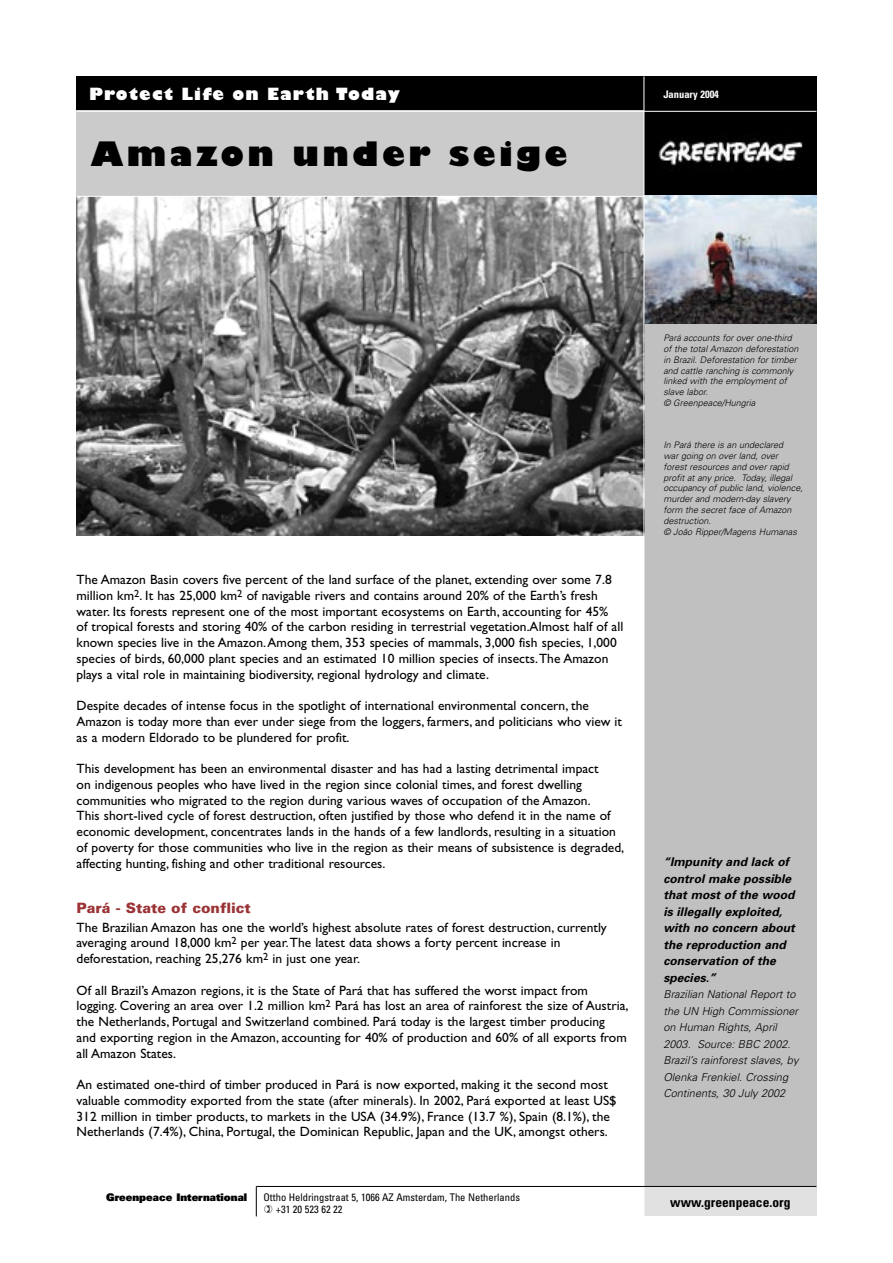
<style>
.page{position:relative;width:893px;height:1263px;background:#fff}
.page>*{position:absolute;margin:0;border:0;box-sizing:border-box;transform-origin:0 0}
.t1{font:800 33px "Gill Sans";letter-spacing:.1em;color:#000}
.t2{font:800 16.5px "Gill Sans";letter-spacing:.07em;color:#fff}
.t3{font:900 14.25px "Univers";color:#9b3336}
.t4{font:13.5px/15.8px "Gill Sans";color:#000}
.t5{font:700 condensed 13.5px "Univers";color:#000}
.t6{font:italic 700 12px/16.5px "Univers";letter-spacing:.005em;color:#000}
.t7{font:italic 300 10.95px/16.5px "Univers";color:#000}
.t8{font:condensed 10.5px/12.5px "Univers";color:#000}
.t9{font:900 10.5px "Univers";color:#000}
.t10{font:700 condensed 10.5px "Univers";color:#fff}
.t11{font:italic 300 9px/10.8px "Univers";color:#000}
</style>
<div class="page">
<div style="left:644px;top:196px;width:172px;height:990px;background:#c0c0c0"></div>
<img style="left:77px;top:197px;width:567px;height:339px">
<div style="left:77px;top:77px;width:567px;height:34px;background:#000"></div>
<div style="left:644px;top:1186px;width:172px;height:30px;background:#e1e1e1"></div>
<div style="left:77px;top:111px;width:567px;height:85px;background:#cbcbcb"></div>
<hr style="left:256px;top:1186px;width:1px;height:30px;background:#000">
<div style="left:644px;top:77px;width:172px;height:119px;background:#000"></div>
<img style="left:658px;top:138px;width:145px;height:28px">
<hr style="left:77px;top:111px;width:739px;height:1px;background:#fff">
<img style="left:645px;top:196px;width:171px;height:127px">
<hr style="left:644px;top:77px;width:1px;height:1139px;background:#fff">
<hr style="left:256px;top:1186px;width:560px;height:1px;background:#000">
<p class="t2" style="left:89px;top:84px;width:312px">Protect Life on Earth Today</p>
<h1 class="t1" style="left:91px;top:133px;width:478px">Amazon under seige</h1>
<p class="t10" style="left:663px;top:88px;width:57px">January 2004</p>
<p class="t4" style="left:77px;top:572px;width:548px">The Amazon Basin covers five percent of the land surface of the planet, extending over some 7.8 million km<sup>2</sup>. It has 25,000 km<sup>2</sup> of navigable rivers and contains around 20% of the Earth’s fresh water. Its forests represent one of the most important ecosystems on Earth, accounting for 45%<br>of tropical forests and storing 40% of the carbon residing in terrestrial vegetation.Almost half of all known species live in the Amazon. Among them, 353 species of mammals, 3,000 fish species, 1,000 species of birds, 60,000 plant species and an estimated 10 million species of insects. The Amazon plays a vital role in maintaining biodiversity, regional hydrology and climate.</p>
<p class="t4" style="left:77px;top:698px;width:547px">Despite decades of intense focus in the spotlight of international environmental concern, the<br>Amazon is today more than ever under siege from the loggers, farmers, and politicians who view it as a modern Eldorado to be plundered for profit.</p>
<p class="t4" style="left:77px;top:761px;width:549px">This development has been an environmental disaster and has had a lasting detrimental impact<br>on indigenous peoples who have lived in the region since colonial times, and forest dwelling communities who migrated to the region during various waves of occupation of the Amazon.<br>This short-lived cycle of forest destruction, often justified by those who defend it in the name of economic development, concentrates lands in the hands of a few landlords, resulting in a situation of poverty for those communities who live in the region as their means of subsistence is degraded, affecting hunting, fishing and other traditional resources.</p>
<p class="t3" style="left:77px;top:899px;width:176px">Pará - State of conflict</p>
<p class="t4" style="left:77px;top:919px;width:532px">The Brazilian Amazon has one the world’s highest absolute rates of forest destruction, currently averaging around 18,000 km<sup>2</sup> per year. The latest data shows a forty percent increase in deforestation, reaching 25,276 km<sup>2</sup> in just one year.</p>
<p class="t4" style="left:77px;top:982px;width:553px">Of all Brazil’s Amazon regions, it is the State of Pará that has suffered the worst impact from logging. Covering an area over 1.2 million km<sup>2</sup> Pará has lost an area of rainforest the size of Austria, the Netherlands, Portugal and Switzerland combined. Pará today is the largest timber producing<br>and exporting region in the Amazon, accounting for 40% of production and 60% of all exports from all Amazon States.</p>
<p class="t4" style="left:77px;top:1077px;width:542px">An estimated one-third of timber produced in Pará is now exported, making it the second most valuable commodity exported from the state (after minerals). In 2002, Pará exported at least US$ 312 million in timber products, to markets in the USA (34.9%), France (13.7 %), Spain (8.1%), the Netherlands (7.4%), China, Portugal, the Dominican Republic, Japan and the UK, amongst others.</p>
<p class="t9" style="left:106px;top:1190px;width:143px">Greenpeace International</p>
<p class="t8" style="left:276px;top:1191px;width:246px;text-indent:-12px">Ottho Heldringstraat 5, 1066 AZ Amsterdam, The Netherlands +31 20 523 62 22</p>
<p class="t11" style="left:663px;top:333px;width:137px">Pará accounts for over one-third of the total Amazon deforestation in Brazil. Deforestation for timber and cattle ranching is commonly linked with the employment of slave labor.<br>© Greenpeace/Hungria</p>
<p class="t11" style="left:663px;top:439px;width:141px">In Pará there is an undeclared<br>war going on over land, over forest resources and over rapid profit at any price. Today, illegal occupancy of public land, violence, murder and modern-day slavery form the secret face of Amazon destruction.<br>© João Ripper/Magens Humanas</p>
<p class="t6" style="left:663px;top:853px;width:133px">“Impunity and lack of control make possible that most of the wood is illegally exploited, with no concern about the reproduction and conservation of the species.”</p>
<p class="t7" style="left:663px;top:986px;width:137px">Brazilian National Report to the UN High Commissioner on Human Rights, April<br>2003. Source: BBC 2002.<br>Brazil’s rainforest slaves, by<br>Olenka Frenkiel. Crossing<br>Continents, 30 July 2002</p>
<p class="t5" style="left:670px;top:1193px;width:122px">www.greenpeace.org</p>
</div>
